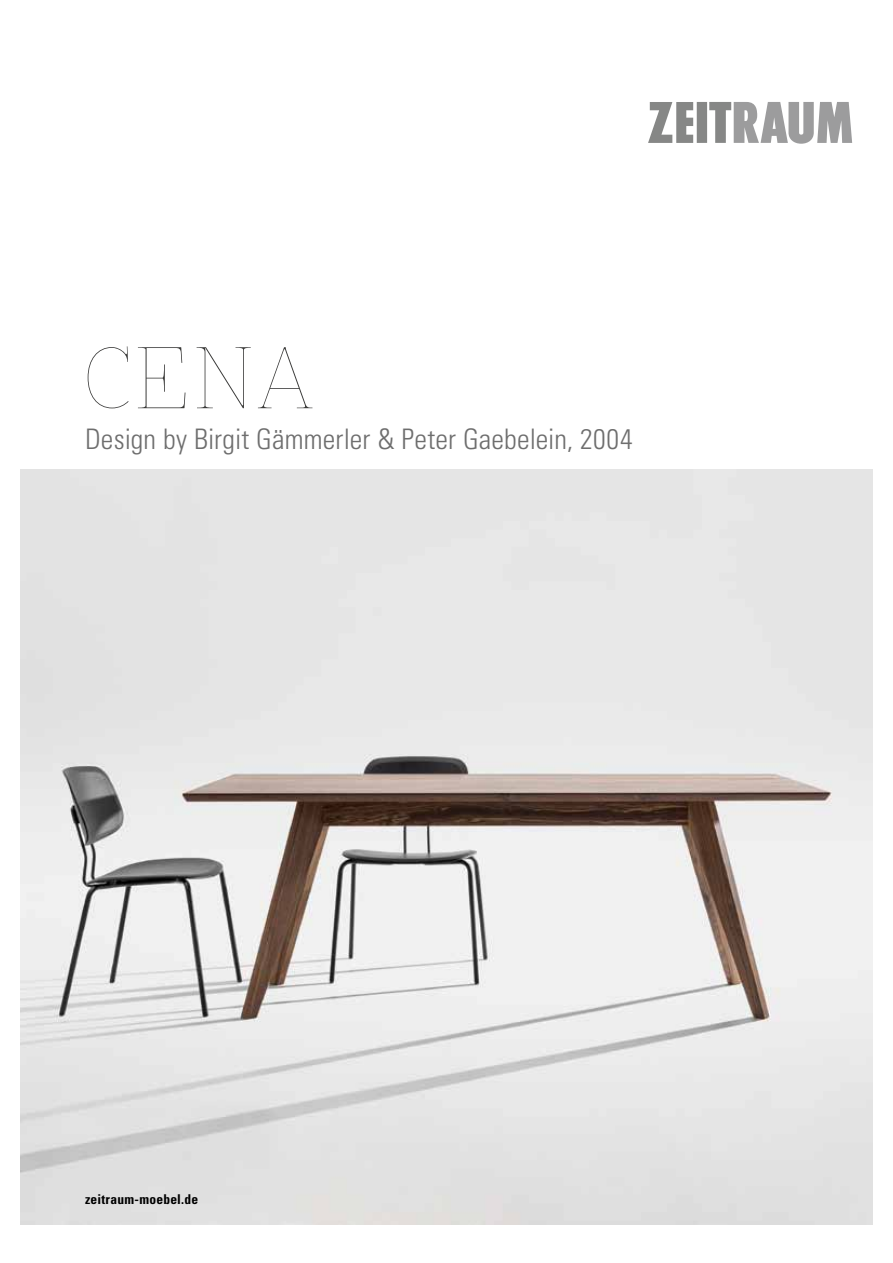
<style>
.page{position:relative;width:893px;height:1263px;background:#fff}
.page>*{position:absolute;margin:0;border:0;box-sizing:border-box;transform-origin:0 0}
.t1{font:80.25px "Znikomit";color:#3a3a39}
.t2{font:300 condensed 28.35px "Univers LT Std";letter-spacing:.005em;color:#6e6e6e}
.t3{font:700 condensed 13.5px "Univers LT Std";letter-spacing:.015em;color:#000}
</style>
<div class="page">
<svg style="left:709px;top:102px;width:143px;height:42px"></svg>
<div style="left:697px;top:102px;width:10px;height:41px;background:#868786"></div>
<svg style="left:648px;top:102px;width:45px;height:41px"></svg>
<img style="left:20px;top:469px;width:853px;height:756px">
<h1 class="t1" style="left:85px;top:328px;width:230px">CENA</h1>
<p class="t2" style="left:85px;top:422px;width:549px">Design by Birgit Gämmerler &amp; Peter Gaebelein, 2004</p>
<p class="t3" style="left:85px;top:1191px;width:115px">zeitraum-moebel.de</p>
</div>
